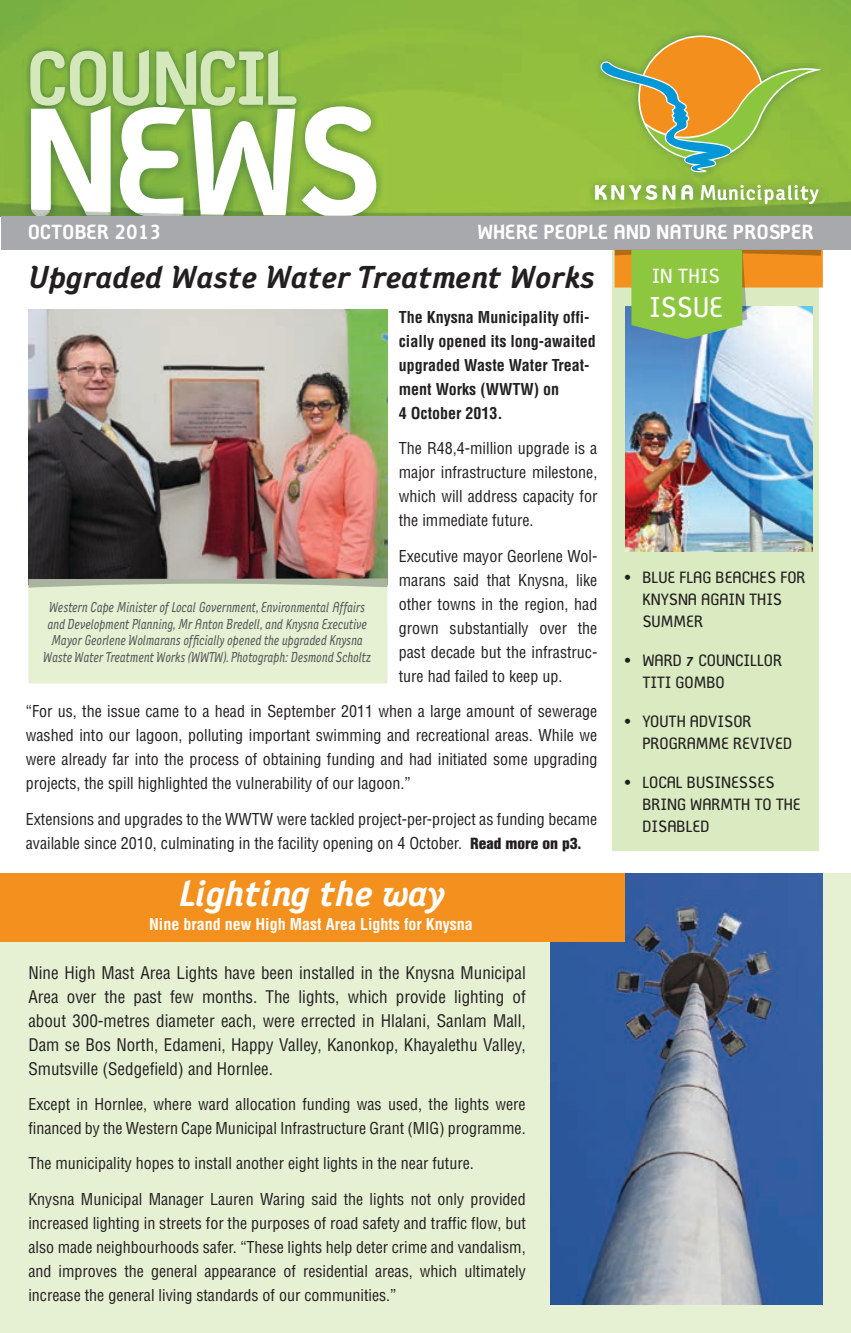
<style>
.page{position:relative;width:851px;height:1333px;background:#fff}
.page>*{position:absolute;margin:0;border:0;box-sizing:border-box;transform-origin:0 0}
.t1{font:italic 700 36px "Transition";color:#fff}
.t2{font:italic 700 31px "Transition";color:#231f20}
.t3{font:28px "Transition Medium SC";color:#fff}
.t4{font:700 20px "Transition Lining";color:#fff}
.t5{font:20px "Transition Medium SC";letter-spacing:.01em;color:#fff}
.t6{font:condensed 17px/24px "Helvetica";color:#231f20;text-align:justify}
.t7{font:condensed 16px/24px "Helvetica";color:#231f20;text-align:justify}
.t8{font:16px/22px "Transition Medium SC";color:#231f20}
.t9{font:700 condensed 16px/24px "Helvetica";color:#231f20}
.t10{font:700 condensed 16px "Helvetica";color:#fff}
.t11{font:italic 14px/16.8px "Transition";letter-spacing:.005em;color:#58595b;text-align:center;scale:.8 1}
.s1{font-family:"Helvetica Con BQ";font-weight:700;font-stretch:normal}
.s2{font-size:18px}
</style>
<div class="page">
<img style="left:0;top:0;width:850px;height:217px">
<svg style="left:30px;top:50px;width:346px;height:166px"></svg>
<img style="left:31px;top:209px;width:322px;height:7px">
<svg style="left:598px;top:35px;width:223px;height:137px;background:#a3b249"></svg>
<svg style="left:700px;top:185px;width:118px;height:19px"></svg>
<svg style="left:595px;top:185px;width:98px;height:15px"></svg>
<div style="left:1px;top:216px;width:849px;height:34px;background:#a7a9ac"></div>
<div style="left:612px;top:250px;width:206px;height:600px;background:#daebc2"></div>
<img style="left:625px;top:339px;width:187px;height:212px">
<div style="left:0;top:873px;width:850px;height:459px;background:#e6f1d4"></div>
<svg style="left:614px;top:250px;width:206px;height:89px;background:#b3c368"></svg>
<img style="left:28px;top:310px;width:359px;height:268px">
<img style="left:550px;top:873px;width:272px;height:431px">
<div style="left:0;top:873px;width:624px;height:68px;background:#f4901d"></div>
<div style="left:28px;top:578px;width:359px;height:105px;background:#e6f1d4"></div>
<svg style="left:28px;top:578px;width:359px;height:10px"></svg>
<p class="t4" style="left:28px;top:219px;width:135px">OCTOBER 2013</p>
<p class="t4" style="left:477px;top:219px;width:338px">WHERE PEOPLE AND NATURE PROSPER</p>
<h2 class="t2" style="left:28px;top:258px;width:567px">Upgraded Waste Water Treatment Works</h2>
<p class="t9" style="left:399px;top:305px;width:198px">The Knysna Municipality offi&shy;cially opened its long-awaited upgraded Waste Water Treat&shy;ment Works (WWTW) on<br>4 October 2013.</p>
<p class="t7" style="left:399px;top:436px;width:200px">The R48,4-million upgrade is a major infrastructure milestone, which will address capacity for the immediate future.</p>
<p class="t7" style="left:399px;top:544px;width:200px">Executive mayor Georlene Wol&shy;marans said that Knysna, like other towns in the region, had grown substantially over the past decade but the infrastruc&shy;ture had failed to keep up.</p>
<p class="t7" style="left:26px;top:699px;width:573px">“For us, the issue came to a head in September 2011 when a large amount of sewerage washed into our lagoon, polluting important swimming and recreational areas. While we were already far into the process of obtaining funding and had initiated some upgrading projects, the spill highlighted the vulnerability of our lagoon.”</p>
<p class="t7" style="left:26px;top:806px;width:573px">Extensions and upgrades to the WWTW were tackled project-per-project as funding became available since 2010, culminating in the facility opening on 4 October. <span class="s1">Read more on p3.</span></p>
<p class="t11" style="left:43px;top:598px;width:410px">Western Cape Minister of Local Government, Environmental Affairs and Development Planning, Mr Anton Bredell, and Knysna Executive Mayor Georlene Wolmarans officially opened the upgraded Knysna Waste Water Treatment Works (WWTW). Photograph: Desmond Scholtz</p>
<h1 class="t1" style="left:178px;top:871px;width:268px">Lighting the way</h1>
<p class="t10" style="left:149px;top:914px;width:325px">Nine brand new High Mast Area Lights for Knysna</p>
<p class="t6" style="left:28px;top:960px;width:499px">Nine High Mast Area Lights have been installed in the Knysna Municipal Area over the past few months. The lights, which provide lighting of about 300-metres diameter each, were errected in Hlalani, Sanlam Mall, Dam se Bos North, Edameni, Happy Valley, Kanonkop, Khayalethu Valley, Smutsville (Sedgefield) and Hornlee.</p>
<p class="t7" style="left:28px;top:1092px;width:499px">Except in Hornlee, where ward allocation funding was used, the lights were financed by the Western Cape Municipal Infrastructure Grant (MIG) programme.</p>
<p class="t7" style="left:28px;top:1151px;width:447px">The municipality hopes to install another eight lights in the near future.</p>
<p class="t7" style="left:28px;top:1186px;width:499px">Knysna Municipal Manager Lauren Waring said the lights not only provided increased lighting in streets for the purposes of road safety and traffic flow, but also made neighbourhoods safer. “These lights help deter crime and vandalism, and improves the general appearance of residential areas, which ultimately increase the general living standards of our communities.”</p>
<p class="t5" style="left:651px;top:264px;width:70px">IN THIS</p>
<h3 class="t3" style="left:649px;top:289px;width:75px">ISSUE</h3>
<p class="t8" style="left:642px;top:566px;width:165px;text-indent:-18px">• BLUE FLAG BEACHES FOR<br>KNYSNA AGAIN THIS<br>SUMMER</p>
<p class="t8" style="left:642px;top:649px;width:141px;text-indent:-18px">• WARD <span class="s2">7</span> COUNCILLOR<br>TITI GOMBO</p>
<p class="t8" style="left:642px;top:710px;width:151px;text-indent:-18px">• YOUTH ADVISOR<br>PROGRAMME REVIVED</p>
<p class="t8" style="left:642px;top:771px;width:160px;text-indent:-18px">• LOCAL BUSINESSES<br>BRING WARMTH TO THE<br>DISABLED</p>
</div>
